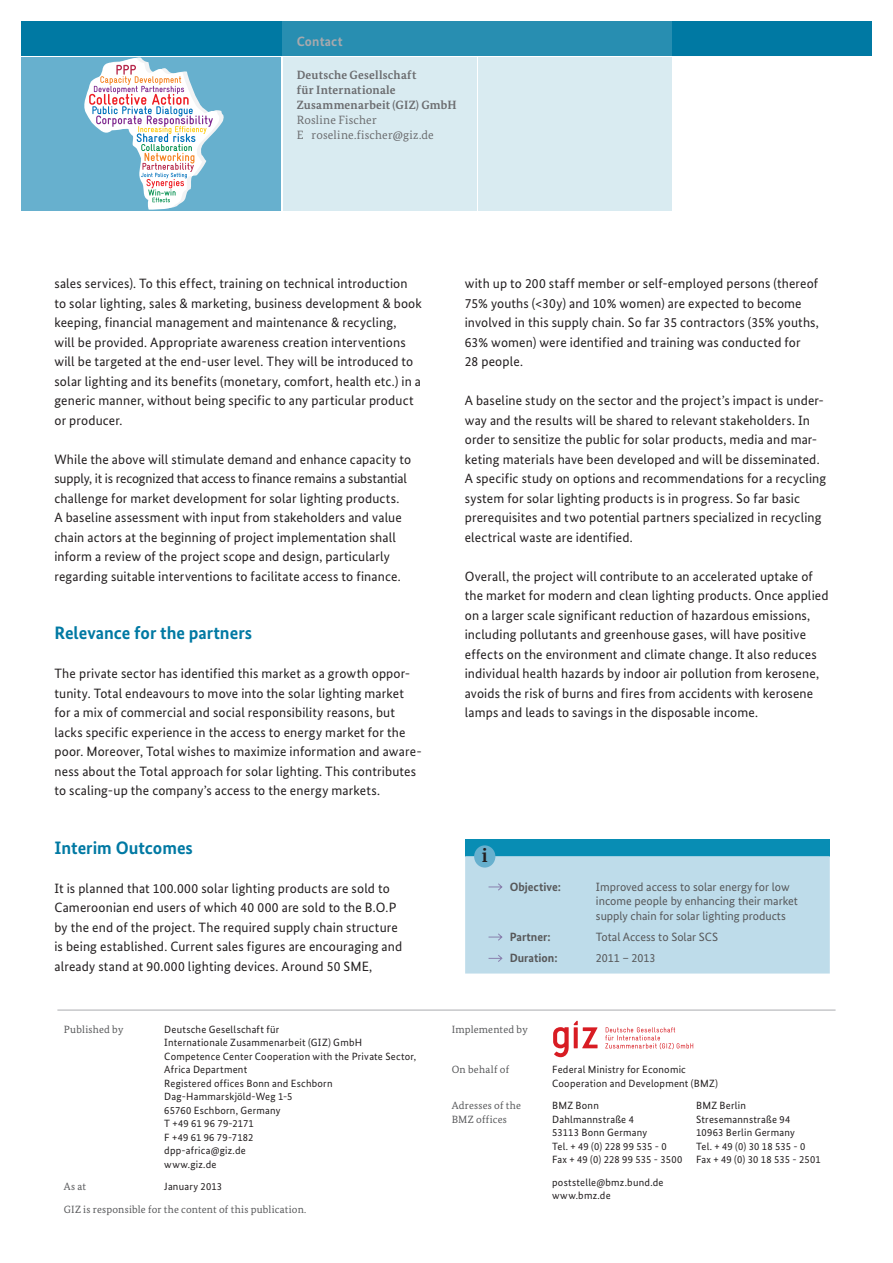
<style>
.page{position:relative;width:893px;height:1263px;background:#fff}
.page>*{position:absolute;margin:0;border:0;box-sizing:border-box;transform-origin:0 0}
.t1{font:700 19.5px "Bundes Serif";color:#231f20}
.Überschrift1{font:700 18px "Bundes Sans";color:#0079a3}
.Paragraph{font:13.5px/19.5px "Bundes Sans";letter-spacing:.01em;color:#231f20}
.Contact_person_title{font:700 13.5px "Bundes Sans";letter-spacing:.01em;color:#a8a9ad}
.Project_information{font:12px/14.4px "Bundes Sans";color:#57585a}
.Contact_information{font:700 12px/15px "Bundes Serif";letter-spacing:.02em;color:#6c6d70}
.Contact_information-2{font:12px "Bundes Serif";letter-spacing:.015em;color:#6c6d70}
.Project_information-2{font:700 12px "Bundes Sans";color:#57585a}
.Imprint{font:10.5px/13.5px "Bundes Sans";letter-spacing:.02em;color:#231f20}
.Imprint-2{font:10.5px "Bundes Serif";letter-spacing:.02em;color:#57585a}
</style>
<div class="page">
<div style="left:21px;top:21px;width:851px;height:34px;background:#0079a3"></div>
<div style="left:283px;top:21px;width:389px;height:34px;background:#288eb1"></div>
<div style="left:478px;top:57px;width:194px;height:154px;background:#d9ebf1"></div>
<div style="left:283px;top:57px;width:193px;height:154px;background:#d9ebf1"></div>
<div style="left:21px;top:57px;width:260px;height:153px;background:#67b0ce"></div>
<hr style="left:57px;top:1010px;width:779px;height:1px;background:#aaabaf">
<svg style="left:553px;top:1021px;width:44px;height:36px"></svg>
<svg style="left:605px;top:1027px;width:88px;height:22px"></svg>
<svg style="left:84px;top:57px;width:140px;height:153px"></svg>
<div style="left:465px;top:839px;width:365px;height:17px;background:#088db4"></div>
<div style="left:465px;top:856px;width:365px;height:117px;background:#bedcea"></div>
<div style="left:474px;top:845px;width:21px;height:22px;background:#67b0ce;border-radius:50%"></div>
<p class="Contact_person_title" style="left:297px;top:33px;width:47px">Contact</p>
<p class="Contact_information" style="left:297px;top:67px;width:161px">Deutsche Gesellschaft<br>für Internationale<br>Zusammenarbeit (GIZ) GmbH</p>
<p class="Contact_information-2" style="left:297px;top:112px;width:81px">Rosline Fischer</p>
<p class="Contact_information-2" style="left:297px;top:127px;width:139px">E roseline.fischer@giz.de</p>
<p class="Paragraph" style="left:54px;top:273px;width:369px">sales services). To this effect, training on technical introduction to solar lighting, sales &amp; marketing, business development &amp; book keeping, financial management and maintenance &amp; recycling,<br>will be provided. Appropriate awareness creation interventions will be targeted at the end-user level. They will be introduced to solar lighting and its benefits (monetary, comfort, health etc.) in a generic manner, without being specific to any particular product or producer.</p>
<p class="Paragraph" style="left:54px;top:449px;width:358px">While the above will stimulate demand and enhance capacity to supply, it is recognized that access to finance remains a substantial challenge for market development for solar lighting products.<br>A baseline assessment with input from stakeholders and value chain actors at the beginning of project implementation shall inform a review of the project scope and design, particularly regarding suitable interventions to facilitate access to finance.</p>
<p class="Überschrift1" style="left:54px;top:622px;width:199px">Relevance for the partners</p>
<p class="Paragraph" style="left:54px;top:663px;width:369px">The private sector has identified this market as a growth oppor&shy;tunity. Total endeavours to move into the solar lighting market for a mix of commercial and social responsibility reasons, but lacks specific experience in the access to energy market for the poor. Moreover, Total wishes to maximize information and aware&shy;ness about the Total approach for solar lighting. This contributes to scaling-up the company’s access to the energy markets.</p>
<p class="Überschrift1" style="left:54px;top:836px;width:140px">Interim Outcomes</p>
<p class="Paragraph" style="left:54px;top:878px;width:349px">It is planned that 100.000 solar lighting products are sold to Cameroonian end users of which 40 000 are sold to the B.O.P by the end of the project. The required supply chain structure is being established. Current sales figures are encouraging and already stand at 90.000 lighting devices. Around 50 SME,</p>
<p class="Paragraph" style="left:465px;top:273px;width:356px">with up to 200 staff member or self-employed persons (thereof 75% youths (&lt;30y) and 10% women) are expected to become involved in this supply chain. So far 35 contractors (35% youths, 63% women) were identified and training was conducted for<br>28 people.</p>
<p class="Paragraph" style="left:465px;top:390px;width:363px">A baseline study on the sector and the project’s impact is under&shy;way and the results will be shared to relevant stakeholders. In order to sensitize the public for solar products, media and mar&shy;keting materials have been developed and will be disseminated.<br>A specific study on options and recommendations for a recycling system for solar lighting products is in progress. So far basic prerequisites and two potential partners specialized in recycling electrical waste are identified.</p>
<p class="Paragraph" style="left:465px;top:566px;width:365px">Overall, the project will contribute to an accelerated uptake of the market for modern and clean lighting products. Once applied on a larger scale significant reduction of hazardous emissions, including pollutants and greenhouse gases, will have positive effects on the environment and climate change. It also reduces individual health hazards by indoor air pollution from kerosene, avoids the risk of burns and fires from accidents with kerosene lamps and leads to savings in the disposable income.</p>
<p class="t1" style="left:482px;top:843px;width:7px">i</p>
<p class="Project_information-2" style="left:510px;top:879px;width:53px">Objective:</p>
<p class="Project_information" style="left:596px;top:879px;width:204px">Improved access to solar energy for low income people by enhancing their market supply chain for solar lighting products</p>
<p class="Project_information-2" style="left:510px;top:930px;width:42px">Partner:</p>
<p class="Project_information" style="left:596px;top:930px;width:124px">Total Access to Solar SCS</p>
<p class="Project_information-2" style="left:510px;top:951px;width:49px">Duration:</p>
<p class="Project_information" style="left:596px;top:951px;width:61px">2011 – 2013</p>
<p class="Imprint-2" style="left:64px;top:1023px;width:61px">Published by</p>
<p class="Imprint" style="left:164px;top:1022px;width:253px">Deutsche Gesellschaft für<br>Internationale Zusammenarbeit (GIZ) GmbH<br>Competence Center Cooperation with the Private Sector,<br>Africa Department<br>Registered offices Bonn and Eschborn<br>Dag-Hammarskjöld-Weg 1-5<br>65760 Eschborn, Germany<br>T +49 61 96 79-2171<br>F +49 61 96 79-7182<br>dpp-africa@giz.de<br>www.giz.de</p>
<p class="Imprint-2" style="left:64px;top:1180px;width:24px">As at</p>
<p class="Imprint" style="left:164px;top:1180px;width:59px">January 2013</p>
<p class="Imprint-2" style="left:64px;top:1203px;width:244px">GIZ is responsible for the content of this publication.</p>
<p class="Imprint-2" style="left:452px;top:1023px;width:78px">Implemented by</p>
<p class="Imprint-2" style="left:452px;top:1063px;width:59px">On behalf of</p>
<p class="Imprint" style="left:552px;top:1063px;width:167px">Federal Ministry for Economic<br>Cooperation and Development (BMZ)</p>
<p class="Imprint-2" style="left:452px;top:1099px;width:71px">Adresses of the</p>
<p class="Imprint" style="left:552px;top:1099px;width:48px">BMZ Bonn</p>
<p class="Imprint" style="left:696px;top:1099px;width:51px">BMZ Berlin</p>
<p class="Imprint-2" style="left:452px;top:1113px;width:57px">BMZ offices</p>
<p class="Imprint" style="left:552px;top:1112px;width:83px">Dahlmannstraße 4</p>
<p class="Imprint" style="left:696px;top:1112px;width:96px">Stresemannstraße 94</p>
<p class="Imprint" style="left:552px;top:1126px;width:97px">53113 Bonn Germany</p>
<p class="Imprint" style="left:696px;top:1126px;width:100px">10963 Berlin Germany</p>
<p class="Imprint" style="left:552px;top:1139px;width:116px">Tel. + 49 (0) 228 99 535 - 0</p>
<p class="Imprint" style="left:696px;top:1139px;width:111px">Tel. + 49 (0) 30 18 535 - 0</p>
<p class="Imprint" style="left:552px;top:1153px;width:132px">Fax + 49 (0) 228 99 535 - 3500</p>
<p class="Imprint" style="left:696px;top:1153px;width:126px">Fax + 49 (0) 30 18 535 - 2501</p>
<p class="Imprint" style="left:552px;top:1175px;width:113px">poststelle@bmz.bund.de www.bmz.de</p>
</div>
